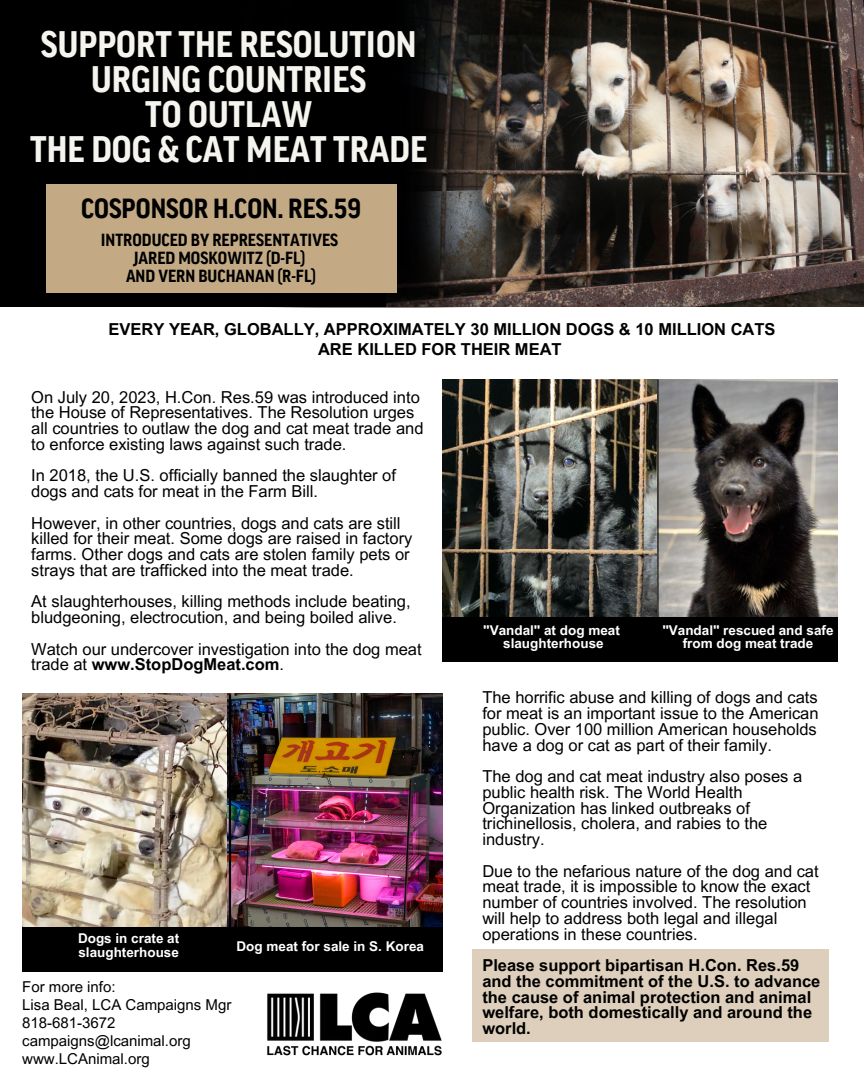
<style>
.page{position:relative;width:864px;height:1080px;background:#fff}
.page>*{position:absolute;margin:0;border:0;box-sizing:border-box;transform-origin:0 0}
.t1{font:700 36px "FF Good Pro Narr";color:#f6f4ee}
.t2{font:700 27px "FF Good Pro Narr";color:#000}
.t3{font:700 17.1px "FF Good Pro Narr";color:#000}
.t4{font:16.5px/15.8px "Arial MT Pro";color:#000}
.t5{font:700 16.5px/15.8px "Arial MT Pro";color:#000;text-align:center}
.t6{font:15px "Arial MT Pro";color:#000}
.t7{font:700 13.5px/13.5px "Arial MT Pro";color:#fff;text-align:center}
.s1{font-weight:700}
</style>
<div class="page">
<img style="left:267px;top:993px;width:175px;height:63px">
<img style="left:442px;top:380px;width:215px;height:237px">
<img style="left:659px;top:380px;width:179px;height:237px">
<div style="left:0;top:0;width:396px;height:307px;background:#000"></div>
<div style="left:442px;top:617px;width:396px;height:45px;background:#000"></div>
<img style="left:22px;top:693px;width:206px;height:234px">
<img style="left:228px;top:693px;width:215px;height:234px">
<div style="left:22px;top:927px;width:421px;height:45px;background:#000"></div>
<img style="left:497px;top:0;width:367px;height:307px">
<img style="left:386px;top:0;width:111px;height:307px">
<div style="left:46px;top:184px;width:350px;height:109px;background:#c3aa85"></div>
<div style="left:472px;top:949px;width:356px;height:92px;background:#ddcfbb"></div>
<hr style="left:229px;top:695px;width:2px;height:277px;background:#000">
<hr style="left:657px;top:379px;width:2px;height:277px;background:#000">
<p class="t1" style="left:41px;top:28px;width:377px">SUPPORT THE RESOLUTION</p>
<p class="t1" style="left:91px;top:63px;width:277px">URGING COUNTRIES</p>
<p class="t1" style="left:145px;top:98px;width:169px">TO OUTLAW</p>
<p class="t1" style="left:30px;top:132px;width:398px">THE DOG &amp; CAT MEAT TRADE</p>
<p class="t2" style="left:81px;top:196px;width:282px">COSPONSOR H.CON. RES.59</p>
<p class="t3" style="left:101px;top:232px;width:239px">INTRODUCED BY REPRESENTATIVES</p>
<p class="t3" style="left:134px;top:250px;width:173px">JARED MOSKOWITZ (D-FL)</p>
<p class="t3" style="left:126px;top:268px;width:192px">AND VERN BUCHANAN (R-FL)</p>
<p class="t5" style="left:109px;top:321px;width:668px;line-height:20.2px">EVERY YEAR, GLOBALLY, APPROXIMATELY 30 MILLION DOGS &amp; 10 MILLION CATS<br>ARE KILLED FOR THEIR MEAT</p>
<p class="t4" style="left:31px;top:391px;width:394px">On July 20, 2023, H.Con. Res.59 was introduced into the House of Representatives. The Resolution urges all countries to outlaw the dog and cat meat trade and to enforce existing laws against such trade.</p>
<p class="t4" style="left:31px;top:470px;width:366px">In 2018, the U.S. officially banned the slaughter of dogs and cats for meat in the Farm Bill.</p>
<p class="t4" style="left:31px;top:517px;width:383px">However, in other countries, dogs and cats are still killed for their meat. Some dogs are raised in factory farms. Other dogs and cats are stolen family pets or strays that are trafficked into the meat trade.</p>
<p class="t4" style="left:31px;top:596px;width:381px">At slaughterhouses, killing methods include beating, bludgeoning, electrocution, and being boiled alive.</p>
<p class="t4" style="left:31px;top:643px;width:392px">Watch our undercover investigation into the dog meat trade at <span class="s1">www.StopDogMeat.com</span>.</p>
<p class="t7" style="left:78px;top:933px;width:103px;text-align:left">Dogs in crate at slaughterhouse</p>
<p class="t7" style="left:237px;top:942px;width:189px">Dog meat for sale in S. Korea</p>
<p class="t6" style="left:22px;top:981px;width:95px">For more info:</p>
<p class="t6" style="left:22px;top:999px;width:211px">Lisa Beal, LCA Campaigns Mgr</p>
<p class="t6" style="left:22px;top:1017px;width:95px">818-681-3672</p>
<p class="t6" style="left:22px;top:1035px;width:170px">campaigns@lcanimal.org</p>
<p class="t6" style="left:22px;top:1053px;width:129px">www.LCAnimal.org</p>
<p class="t7" style="left:483px;top:625px;width:138px">"Vandal" at dog meat</p>
<p class="t7" style="left:503px;top:639px;width:102px">slaughterhouse</p>
<p class="t7" style="left:662px;top:625px;width:173px">"Vandal" rescued and safe from dog meat trade</p>
<p class="t4" style="left:482px;top:692px;width:338px;text-align:justify">The horrific abuse and killing of dogs and cats for meat is an important issue to the American public. Over 100 million American households have a dog or cat as part of their family.</p>
<p class="t4" style="left:482px;top:770px;width:321px">The dog and cat meat industry also poses a public health risk. The World Health Organization has linked outbreaks of trichinellosis, cholera, and rabies to the industry.</p>
<p class="t4" style="left:482px;top:865px;width:338px">Due to the nefarious nature of the dog and cat meat trade, it is impossible to know the exact number of countries involved. The resolution will help to address both legal and illegal operations in these countries.</p>
<p class="t5" style="left:482px;top:959px;width:340px;text-align:left">Please support bipartisan H.Con. Res.59 and the commitment of the U.S. to advance the cause of animal protection and animal welfare, both domestically and around the world.</p>
</div>
